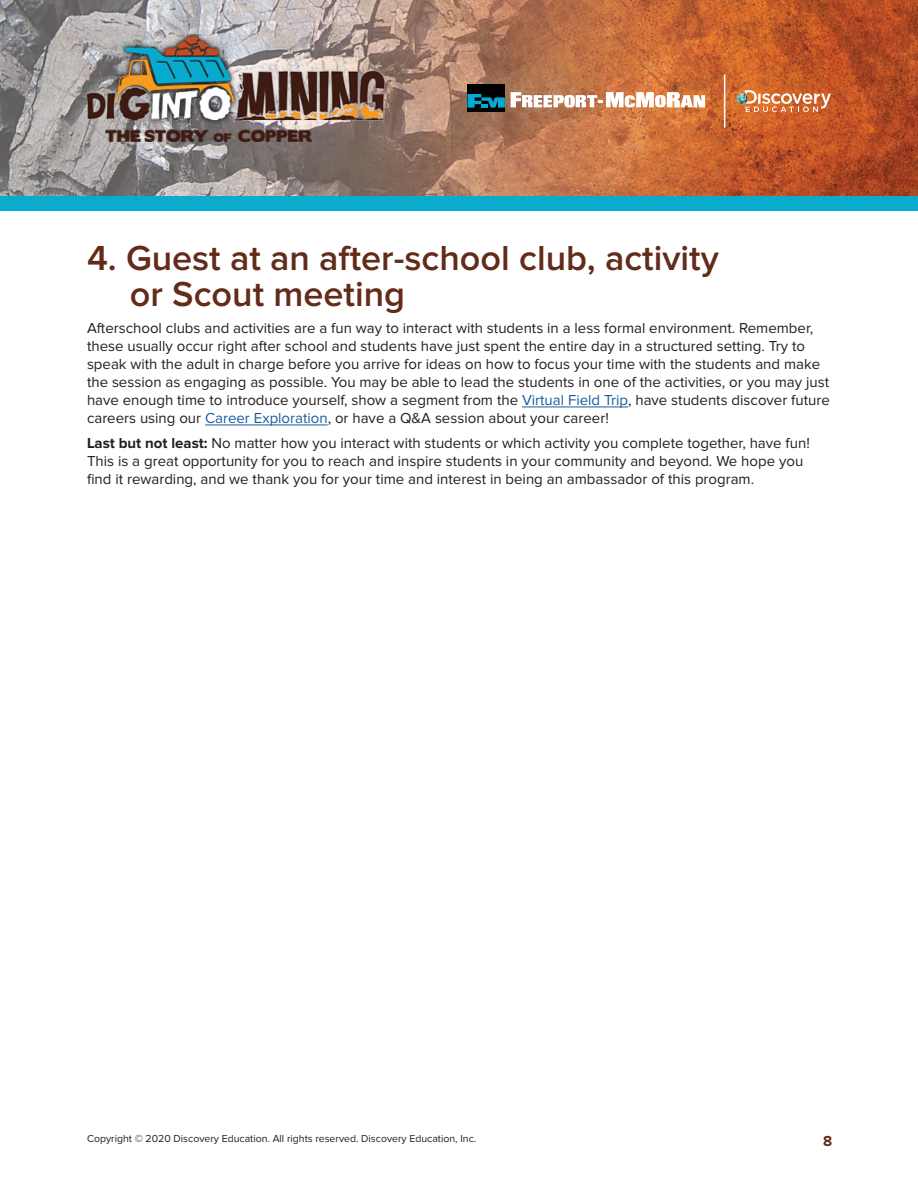
<style>
.page{position:relative;width:918px;height:1188px;background:#fff}
.page>*{position:absolute;margin:0;border:0;box-sizing:border-box;transform-origin:0 0}
.t1{font:600 36px/36px "Proxima Nova";color:#622b1a}
.Body_Copy{font:15px/18px "Proxima Nova";color:#231f20}
.t2{font:700 15px "Proxima Nova";color:#622b1a}
.t3{font:10.5px "Proxima Nova";color:#231f20}
.s1{color:#175d9e}
.s2{font-weight:700}
</style>
<div class="page">
<img style="left:0;top:0;width:918px;height:196px">
<div style="left:0;top:196px;width:918px;height:15px;background:#0aabcc"></div>
<img style="left:87px;top:35px;width:297px;height:107px">
<svg style="left:737px;top:90px;width:94px;height:22px;background:#d88f64"></svg>
<hr style="left:724px;top:75px;width:1px;height:53px;background:#fff">
<svg style="left:511px;top:92px;width:194px;height:15px"></svg>
<div style="left:468px;top:84px;width:37px;height:28px;background:#000001"></div>
<svg style="left:468px;top:94px;width:37px;height:14px"></svg>
<hr style="left:522px;top:407px;width:106px;height:1px;background:#175d9e">
<hr style="left:205px;top:425px;width:123px;height:1px;background:#175d9e">
<p class="t1" style="left:130px;top:241px;width:590px;text-indent:-43px">4. Guest at an after-school club, activity or Scout meeting</p>
<p class="Body_Copy" style="left:87px;top:320px;width:744px">Afterschool clubs and activities are a fun way to interact with students in a less formal environment. Remember, these usually occur right after school and students have just spent the entire day in a structured setting. Try to speak with the adult in charge before you arrive for ideas on how to focus your time with the students and make the session as engaging as possible. You may be able to lead the students in one of the activities, or you may just have enough time to introduce yourself, show a segment from the <span class="s1">Virtual Field Trip</span>, have students discover future careers using our <span class="s1">Career Exploration</span>, or have a Q&amp;A session about your career!</p>
<p class="Body_Copy" style="left:87px;top:434px;width:724px"><span class="s2">Last but not least:</span> No matter how you interact with students or which activity you complete together, have fun!<br>This is a great opportunity for you to reach and inspire students in your community and beyond. We hope you find it rewarding, and we thank you for your time and interest in being an ambassador of this program.</p>
<p class="t3" style="left:87px;top:1134px;width:391px">Copyright © 2020 Discovery Education. All rights reserved. Discovery Education, Inc.</p>
<p class="t2" style="left:823px;top:1134px;width:11px">8</p>
</div>
